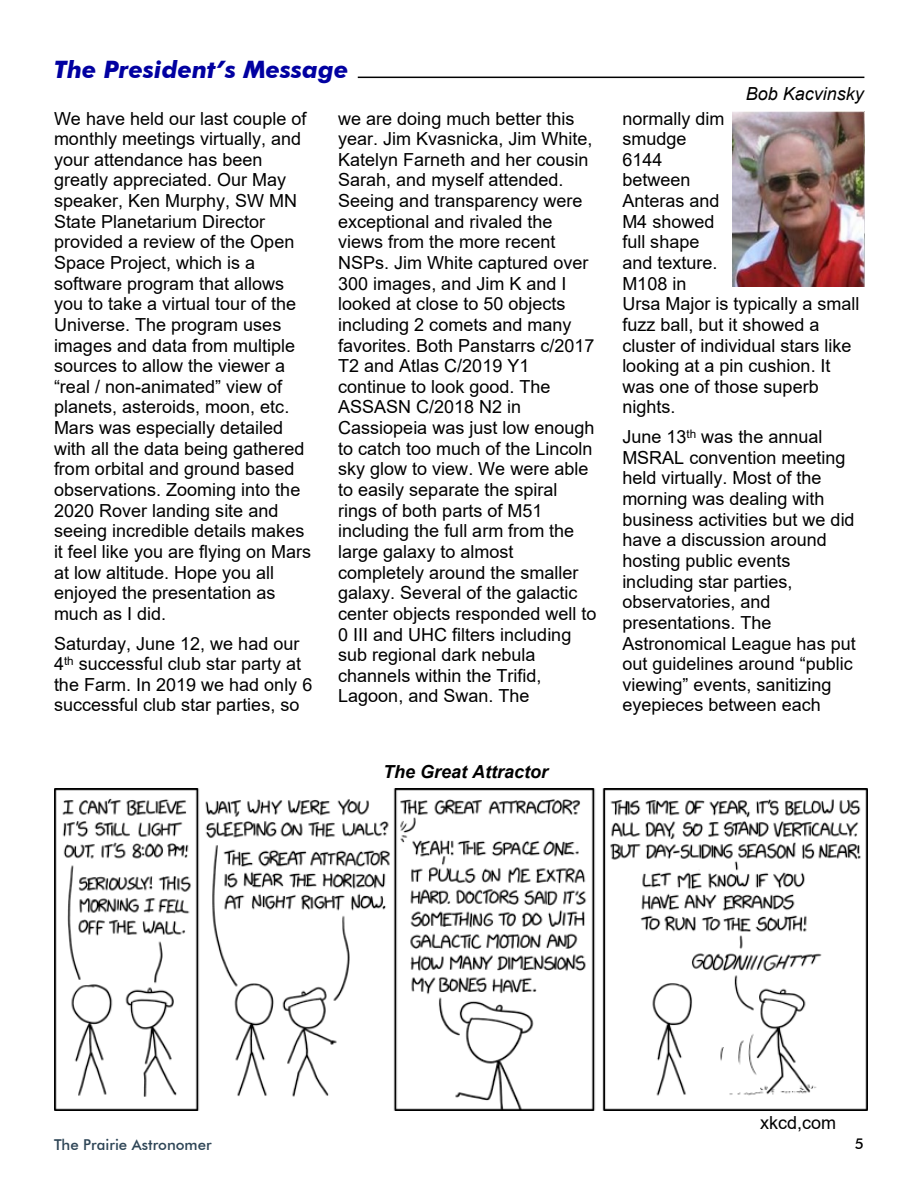
<style>
.page{position:relative;width:918px;height:1188px;background:#fff}
.page>*{position:absolute;margin:0;border:0;box-sizing:border-box;transform-origin:0 0}
.t1{font:italic 700 24px "Futura BT";color:#0100a1}
.t2{font:18px/20.7px "Arial";color:#000}
.t3{font:italic 700 18px "Arial";color:#000}
.t4{font:italic 18px "Arial";color:#000}
.t5{font:500 15px "Futura BT";color:#2e4556}
.t6{font:500 15px "Futura BT";color:#000}
</style>
<div class="page">
<img style="left:732px;top:111px;width:132px;height:175px">
<hr style="left:358px;top:77px;width:506px;height:1px;background:#000">
<img style="left:54px;top:788px;width:814px;height:323px">
<h1 class="t1" style="left:54px;top:60px;width:296px">The President’s Message</h1>
<p class="t4" style="left:746px;top:87px;width:120px">Bob Kacvinsky</p>
<p class="t2" style="left:54px;top:110px;width:259px">We have held our last couple of monthly meetings virtually, and your attendance has been greatly appreciated. Our May speaker, Ken Murphy, SW MN<br>State Planetarium Director provided a review of the Open<br>Space Project, which is a software program that allows you to take a virtual tour of the<br>Universe. The program uses images and data from multiple sources to allow the viewer a “real / non-animated” view of planets, asteroids, moon, etc.<br>Mars was especially detailed with all the data being gathered from orbital and ground based observations. Zooming into the<br>2020 Rover landing site and seeing incredible details makes it feel like you are flying on Mars at low altitude. Hope you all enjoyed the presentation as much as I did.</p>
<p class="t2" style="left:54px;top:635px;width:260px">Saturday, June 12, we had our<br>4<sup>th</sup> successful club star party at the Farm. In 2019 we had only 6 successful club star parties, so</p>
<p class="t2" style="left:338px;top:110px;width:260px">we are doing much better this year. Jim Kvasnicka, Jim White,<br>Katelyn Farneth and her cousin<br>Sarah, and myself attended.<br>Seeing and transparency were exceptional and rivaled the views from the more recent<br>NSPs. Jim White captured over<br>300 images, and Jim K and I looked at close to 50 objects including 2 comets and many favorites. Both Panstarrs c/2017<br>T2 and Atlas C/2019 Y1 continue to look good. The<br>ASSASN C/2018 N2 in<br>Cassiopeia was just low enough to catch too much of the Lincoln sky glow to view. We were able to easily separate the spiral rings of both parts of M51 including the full arm from the large galaxy to almost completely around the smaller galaxy. Several of the galactic center objects responded well to<br>0 III and UHC filters including sub regional dark nebula channels within the Trifid,<br>Lagoon, and Swan. The</p>
<p class="t2" style="left:622px;top:110px;width:239px">normally dim<br>smudge<br>6144<br>between<br>Anteras and<br>M4 showed<br>full shape<br>and texture.<br>M108 in<br>Ursa Major is typically a small fuzz ball, but it showed a cluster of individual stars like looking at a pin cushion. It was one of those superb nights.</p>
<p class="t2" style="left:622px;top:428px;width:235px">June 13<sup>th</sup> was the annual<br>MSRAL convention meeting held virtually. Most of the morning was dealing with business activities but we did have a discussion around hosting public events including star parties, observatories, and presentations. The<br>Astronomical League has put out guidelines around “public viewing” events, sanitizing eyepieces between each</p>
<p class="t3" style="left:383px;top:765px;width:167px">The Great Attractor</p>
<p class="t2" style="left:760px;top:1114px;width:78px">xkcd,com</p>
<p class="t5" style="left:54px;top:1138px;width:159px">The Prairie Astronomer</p>
<p class="t6" style="left:855px;top:1138px;width:11px">5</p>
</div>
